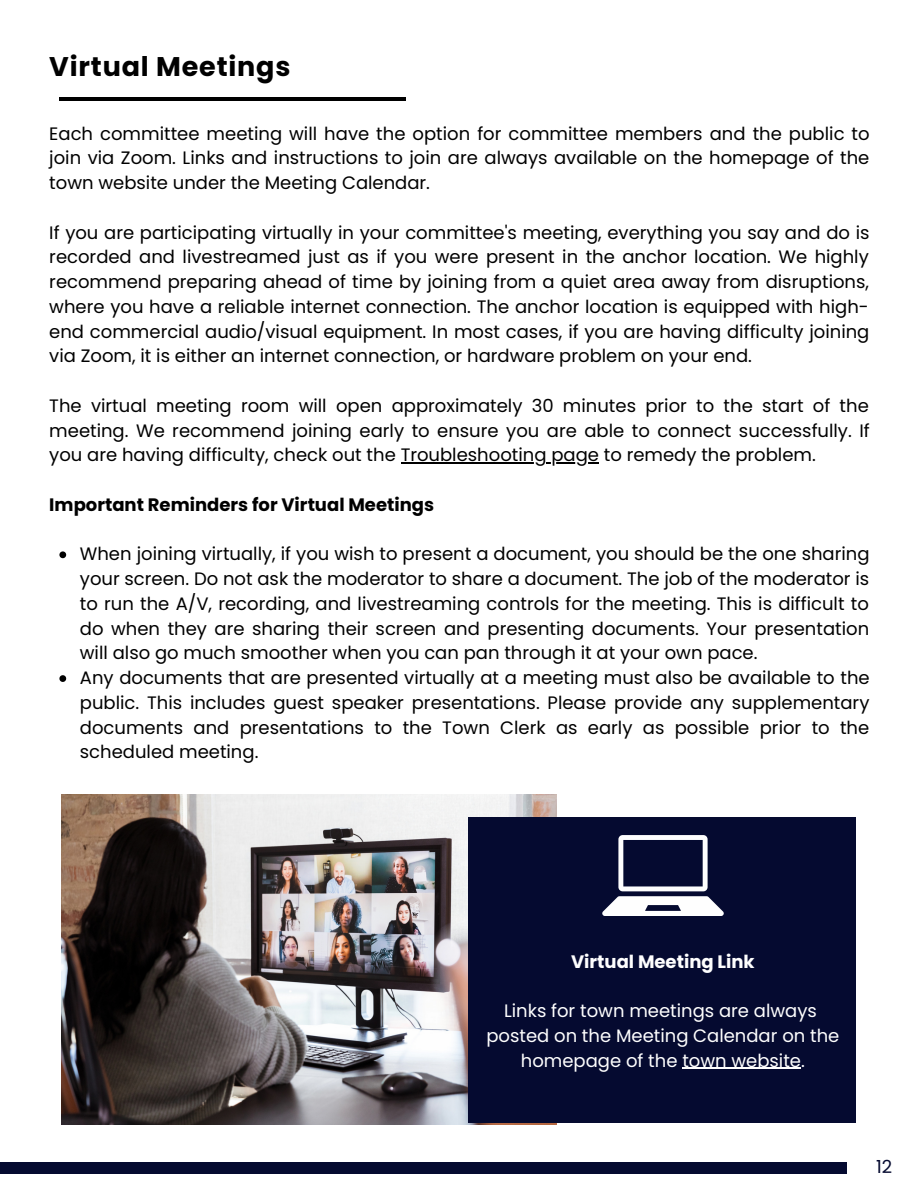
<style>
.page{position:relative;width:918px;height:1188px;background:#fff}
.page>*{position:absolute;margin:0;border:0;box-sizing:border-box;transform-origin:0 0}
.t1{font:700 27px "Poppins";letter-spacing:.03em;color:#000}
.t2{font:18px/24.8px "Poppins";color:#000;text-align:justify}
.t3{font:18px/24.8px "Poppins";color:#fefefe;text-align:center}
.t4{font:700 18px "Poppins";color:#000}
.t5{font:700 18px "Poppins";color:#fefefe}
.t6{font:18px "Poppins";color:#050a30}
</style>
<div class="page">
<svg style="left:59px;top:551px;width:7px;height:7px"></svg>
<svg style="left:59px;top:675px;width:7px;height:7px"></svg>
<hr style="left:401px;top:463px;width:146px;height:1px;background:#000">
<hr style="left:547px;top:463px;width:52px;height:1px;background:#000">
<hr style="left:59px;top:97px;width:347px;height:3px;background:#000">
<img style="left:61px;top:795px;width:495px;height:330px">
<div style="left:469px;top:817px;width:387px;height:306px;background:#050a30"></div>
<svg style="left:602px;top:835px;width:122px;height:81px"></svg>
<hr style="left:682px;top:1068px;width:119px;height:1px;background:#fefefe">
<div style="left:0;top:1162px;width:847px;height:11px;background:#050a30"></div>
<h1 class="t1" style="left:49px;top:48px;width:243px">Virtual Meetings</h1>
<p class="t2" style="left:49px;top:121px;width:822px">Each committee meeting will have the option for committee members and the public to join via Zoom. Links and instructions to join are always available on the homepage of the town website under the Meeting Calendar.</p>
<p class="t2" style="left:49px;top:220px;width:822px">If you are participating virtually in your committee's meeting, everything you say and do is recorded and livestreamed just as if you were present in the anchor location. We highly recommend preparing ahead of time by joining from a quiet area away from disruptions, where you have a reliable internet connection. The anchor location is equipped with high&shy;end commercial audio/visual equipment. In most cases, if you are having difficulty joining via Zoom, it is either an internet connection, or hardware problem on your end.</p>
<p class="t2" style="left:49px;top:393px;width:822px">The virtual meeting room will open approximately 30 minutes prior to the start of the meeting. We recommend joining early to ensure you are able to connect successfully. If you are having difficulty, check out the Troubleshooting page to remedy the problem.</p>
<p class="t4" style="left:49px;top:492px;width:386px">Important Reminders for Virtual Meetings</p>
<p class="t2" style="left:80px;top:542px;width:791px;text-align:left">When joining virtually, if you wish to present a document, you should be the one sharing your screen. Do not ask the moderator to share a document. The job of the moderator is to run the A/V, recording, and livestreaming controls for the meeting. This is difficult to do when they are sharing their screen and presenting documents. Your presentation will also go much smoother when you can pan through it at your own pace.<br>Any documents that are presented virtually at a meeting must also be available to the public. This includes guest speaker presentations. Please provide any supplementary documents and presentations to the Town Clerk as early as possible prior to the scheduled meeting.</p>
<p class="t5" style="left:571px;top:949px;width:185px">Virtual Meeting Link</p>
<p class="t3" style="left:486px;top:998px;width:355px">Links for town meetings are always posted on the Meeting Calendar on the homepage of the town website.</p>
<p class="t6" style="left:876px;top:1154px;width:18px">12</p>
</div>
